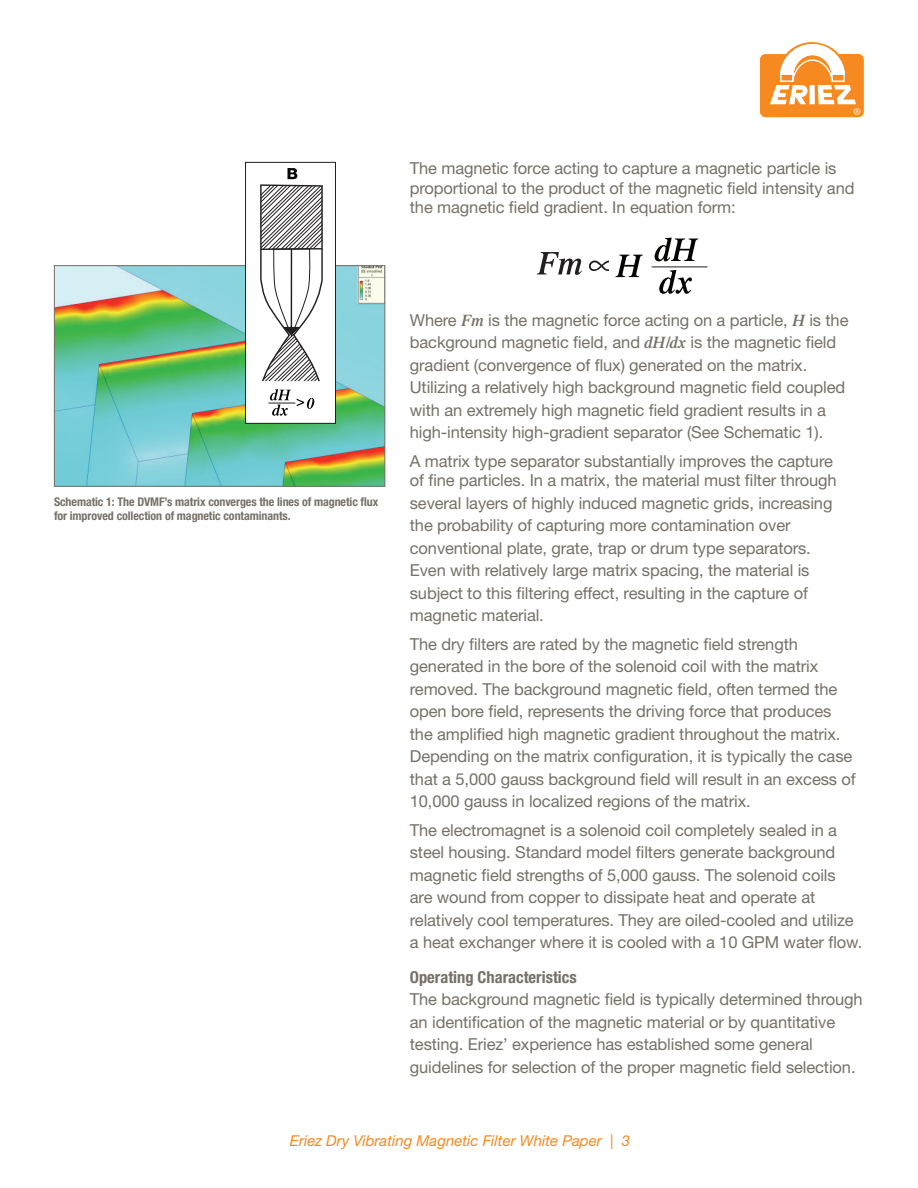
<style>
.page{position:relative;width:918px;height:1188px;background:#fff}
.page>*{position:absolute;margin:0;border:0;box-sizing:border-box;transform-origin:0 0}
.t1{font:16.5px/22.5px "Helvetica Neue";letter-spacing:-.005em;color:#767066}
.t2{font:700 condensed 16.5px "Helvetica Neue";color:#767066}
.t3{font:italic 15px "Helvetica Neue";color:#f6891f}
.t4{font:700 condensed 12px/13.5px "Helvetica Neue";letter-spacing:-.005em;color:#767066}
.s1{font-family:"Times";font-weight:600;font-style:italic}
</style>
<div class="page">
<svg style="left:759px;top:41px;width:106px;height:77px"></svg>
<img style="left:56px;top:267px;width:327px;height:218px">
<div style="left:54px;top:265px;width:331px;height:222px;border:1px solid #767066"></div>
<div style="left:246px;top:162px;width:90px;height:261px;background:#fff"></div>
<svg style="left:260px;top:168px;width:63px;height:248px"></svg>
<hr style="left:261px;top:381px;width:61px;height:2px;background:#fff">
<div style="left:245px;top:162px;width:91px;height:262px;border:1px solid #231f20"></div>
<svg style="left:655px;top:238px;width:43px;height:23px"></svg>
<svg style="left:659px;top:270px;width:33px;height:24px"></svg>
<hr style="left:652px;top:267px;width:55px;height:1px;background:#211e1e">
<svg style="left:537px;top:252px;width:45px;height:23px"></svg>
<svg style="left:589px;top:255px;width:54px;height:22px"></svg>
<p class="t1" style="left:410px;top:158px;width:446px;line-height:19.5px">The magnetic force acting to capture a magnetic particle is proportional to the product of the magnetic field intensity and the magnetic field gradient. In equation form:</p>
<p class="t4" style="left:54px;top:495px;width:326px">Schematic 1: The DVMF’s matrix converges the lines of magnetic flux for improved collection of magnetic contaminants.</p>
<p class="t1" style="left:410px;top:308px;width:440px">Where <span class="s1">Fm</span> is the magnetic force acting on a particle, <span class="s1">H</span> is the background magnetic field, and <span class="s1">dH/dx</span> is the magnetic field gradient (convergence of flux) generated on the matrix.<br>Utilizing a relatively high background magnetic field coupled with an extremely high magnetic field gradient results in a high-intensity high-gradient separator (See Schematic 1).</p>
<p class="t1" style="left:410px;top:451px;width:428px;line-height:19.5px">A matrix type separator substantially improves the capture of fine particles. In a matrix, the material must filter through</p>
<p class="t1" style="left:410px;top:491px;width:424px">several layers of highly induced magnetic grids, increasing the probability of capturing more contamination over conventional plate, grate, trap or drum type separators.<br>Even with relatively large matrix spacing, the material is subject to this filtering effect, resulting in the capture of magnetic material.</p>
<p class="t1" style="left:410px;top:632px;width:447px">The dry filters are rated by the magnetic field strength generated in the bore of the solenoid coil with the matrix removed. The background magnetic field, often termed the open bore field, represents the driving force that produces the amplified high magnetic gradient throughout the matrix.<br>Depending on the matrix configuration, it is typically the case that a 5,000 gauss background field will result in an excess of 10,000 gauss in localized regions of the matrix.</p>
<p class="t1" style="left:410px;top:818px;width:454px">The electromagnet is a solenoid coil completely sealed in a steel housing. Standard model filters generate background magnetic field strengths of 5,000 gauss. The solenoid coils are wound from copper to dissipate heat and operate at relatively cool temperatures. They are oiled-cooled and utilize a heat exchanger where it is cooled with a 10 GPM water flow.</p>
<p class="t2" style="left:410px;top:967px;width:169px">Operating Characteristics</p>
<p class="t1" style="left:410px;top:988px;width:454px">The background magnetic field is typically determined through an identification of the magnetic material or by quantitative testing. Eriez’ experience has established some general guidelines for selection of the proper magnetic field selection.</p>
<p class="t3" style="left:290px;top:1131px;width:342px">Eriez Dry Vibrating Magnetic Filter White Paper | 3</p>
</div>
